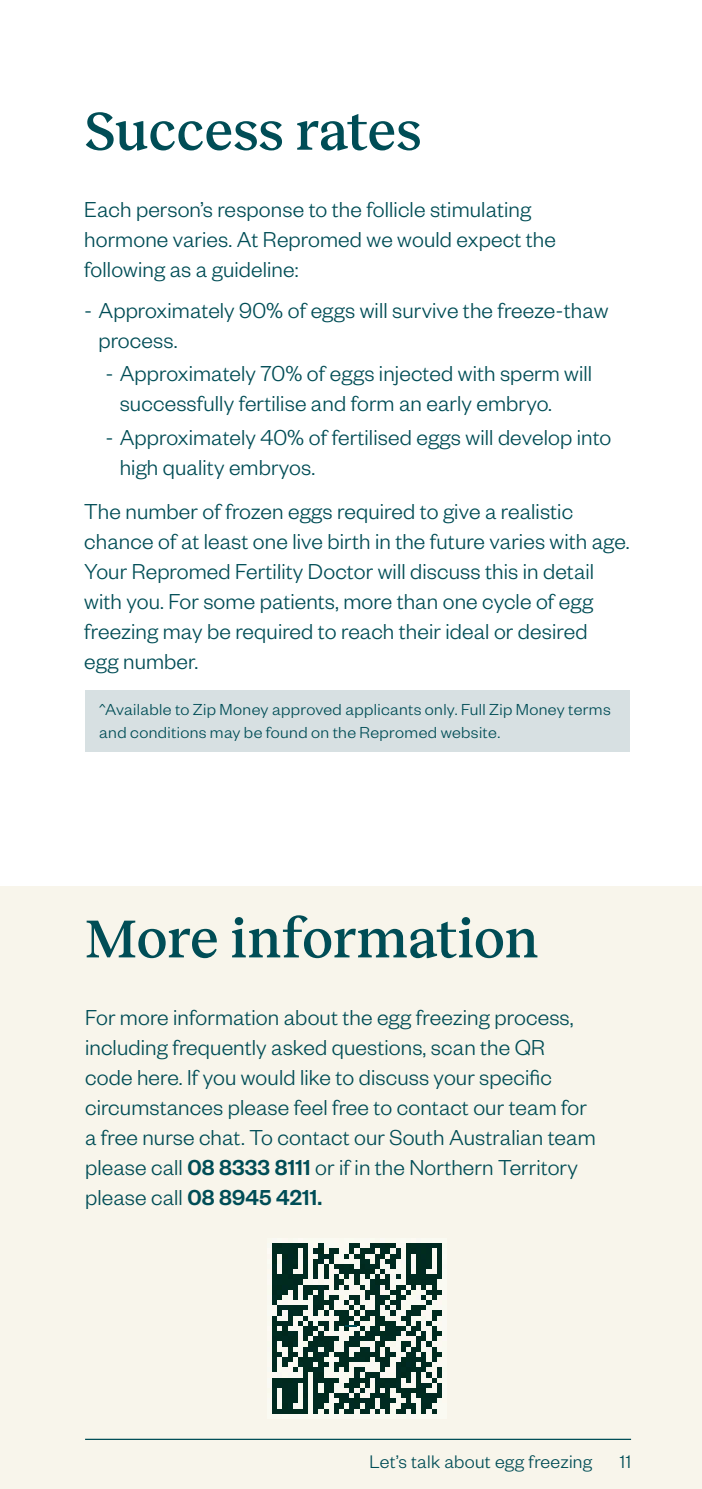
<style>
.page{position:relative;width:702px;height:1489px;background:#fff}
.page>*{position:absolute;margin:0;border:0;box-sizing:border-box;transform-origin:0 0}
.t1{font:500 55px "Reckless";letter-spacing:-.005em;color:#004d56}
.t2{font:300 23.75px/30px "Founders Grotesk";letter-spacing:.005em;color:#004d56}
.t3{font:300 20px "Founders Grotesk";letter-spacing:.015em;color:#004d56}
.t4{font:300 17.5px/22.5px "Founders Grotesk";letter-spacing:.02em;color:#004d56}
.s1{font-weight:500}
</style>
<div class="page">
<div style="left:0;top:886px;width:702px;height:602px;background:#f8f5eb"></div>
<div style="left:85px;top:690px;width:544px;height:62px;background:#d7e0e2"></div>
<img style="left:272px;top:1243px;width:170px;height:171px">
<svg style="left:345px;top:1325px;width:12px;height:1px"></svg>
<hr style="left:85px;top:1438px;width:546px;height:1px;background:#004d56">
<h1 class="t1" style="left:84px;top:91px;width:339px">Success rates</h1>
<p class="t2" style="left:84px;top:193px;width:473px">Each person’s response to the follicle stimulating hormone varies. At Repromed we would expect the following as a guideline:</p>
<p class="t2" style="left:98px;top:294px;width:511px;text-indent:-14px">- Approximately 90% of eggs will survive the freeze-thaw process.</p>
<p class="t2" style="left:120px;top:357px;width:474px;text-indent:-14px">- Approximately 70% of eggs injected with sperm will successfully fertilise and form an early embryo.</p>
<p class="t2" style="left:120px;top:421px;width:493px;text-indent:-14px">- Approximately 40% of fertilised eggs will develop into high quality embryos.</p>
<p class="t2" style="left:84px;top:495px;width:547px">The number of frozen eggs required to give a realistic chance of at least one live birth in the future varies with age.<br>Your Repromed Fertility Doctor will discuss this in detail with you. For some patients, more than one cycle of egg freezing may be required to reach their ideal or desired<br>egg number.</p>
<p class="t4" style="left:99px;top:697px;width:513px">^Available to Zip Money approved applicants only. Full Zip Money terms and conditions may be found on the Repromed website.</p>
<h1 class="t1" style="left:85px;top:898px;width:455px">More information</h1>
<p class="t2" style="left:85px;top:1000px;width:512px">For more information about the egg freezing process, including frequently asked questions, scan the QR code here. If you would like to discuss your specific circumstances please feel free to contact our team for a free nurse chat. To contact our South Australian team please call <span class="s1">08 8333 8111</span> or if in the Northern Territory please call <span class="s1">08 8945 4211.</span></p>
<p class="t3" style="left:369px;top:1449px;width:224px">Let’s talk about egg freezing</p>
<p class="t3" style="left:620px;top:1449px;width:13px">11</p>
</div>
